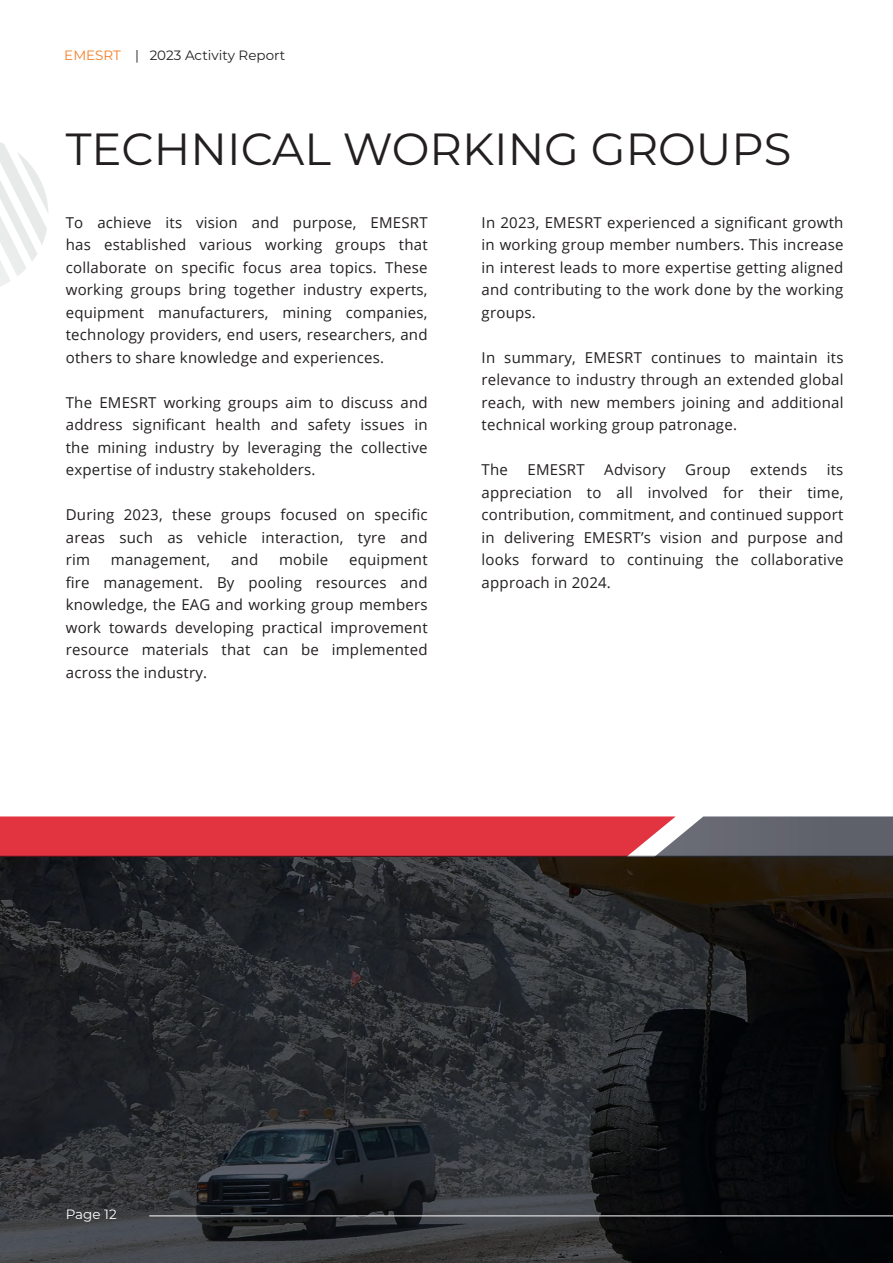
<style>
.page{position:relative;width:893px;height:1263px;background:#fff}
.page>*{position:absolute;margin:0;border:0;box-sizing:border-box;transform-origin:0 0}
.t1{font:45px "Montserrat";color:#231f20}
.t2{font:15px/22.5px "Open Sans";letter-spacing:.015em;color:#231f20;text-align:justify}
.t3{font:13.5px "Montserrat";color:#231f20}
.t4{font:13.5px "Montserrat";color:#fff}
.s1{color:#f47d27}
</style>
<div class="page">
<svg style="left:676px;top:816px;width:217px;height:40px"></svg>
<svg style="left:0;top:816px;width:676px;height:40px;fill:#e23440"></svg>
<svg style="left:0;top:142px;width:48px;height:144px"></svg>
<svg style="left:0;top:856px;width:893px;height:407px"></svg>
<hr style="left:149px;top:1215px;width:744px;height:1px;background:#fff">
<p class="t3" style="left:64px;top:46px;width:222px"><span class="s1">EMESRT</span> | 2023 Activity Report</p>
<p class="t1" style="left:66px;top:118px;width:727px">TECHNICAL WORKING GROUPS</p>
<p class="t2" style="left:66px;top:210px;width:363px">To achieve its vision and purpose, EMESRT has established various working groups that collaborate on specific focus area topics. These working groups bring together industry experts, equipment manufacturers, mining companies, technology providers, end users, researchers, and others to share knowledge and experiences.</p>
<p class="t2" style="left:66px;top:390px;width:363px">The EMESRT working groups aim to discuss and address significant health and safety issues in the mining industry by leveraging the collective expertise of industry stakeholders.</p>
<p class="t2" style="left:66px;top:503px;width:363px">During 2023, these groups focused on specific areas such as vehicle interaction, tyre and rim</p>
<p class="t2" style="left:111px;top:548px;width:101px">management,</p>
<p class="t2" style="left:231px;top:548px;width:29px">and</p>
<p class="t2" style="left:279px;top:548px;width:51px">mobile</p>
<p class="t2" style="left:66px;top:548px;width:363px;text-indent:283px">equipment fire management. By pooling resources and knowledge, the EAG and working group members work towards developing practical improvement resource materials that can be implemented across the industry.</p>
<p class="t2" style="left:482px;top:210px;width:363px">In 2023, EMESRT experienced a significant growth in working group member numbers. This increase in interest leads to more expertise getting aligned and contributing to the work done by the working groups.</p>
<p class="t2" style="left:482px;top:345px;width:363px">In summary, EMESRT continues to maintain its relevance to industry through an extended global reach, with new members joining and additional technical working group patronage.</p>
<p class="t2" style="left:482px;top:458px;width:28px">The</p>
<p class="t2" style="left:528px;top:458px;width:59px">EMESRT</p>
<p class="t2" style="left:604px;top:458px;width:63px">Advisory</p>
<p class="t2" style="left:685px;top:458px;width:47px">Group</p>
<p class="t2" style="left:750px;top:458px;width:58px">extends</p>
<p class="t2" style="left:482px;top:458px;width:363px;text-indent:345px">its appreciation to all involved for their time, contribution, commitment, and continued support in delivering EMESRT’s vision and purpose and looks forward to continuing the collaborative approach in 2024.</p>
<p class="t4" style="left:66px;top:1205px;width:52px">Page 12</p>
</div>
